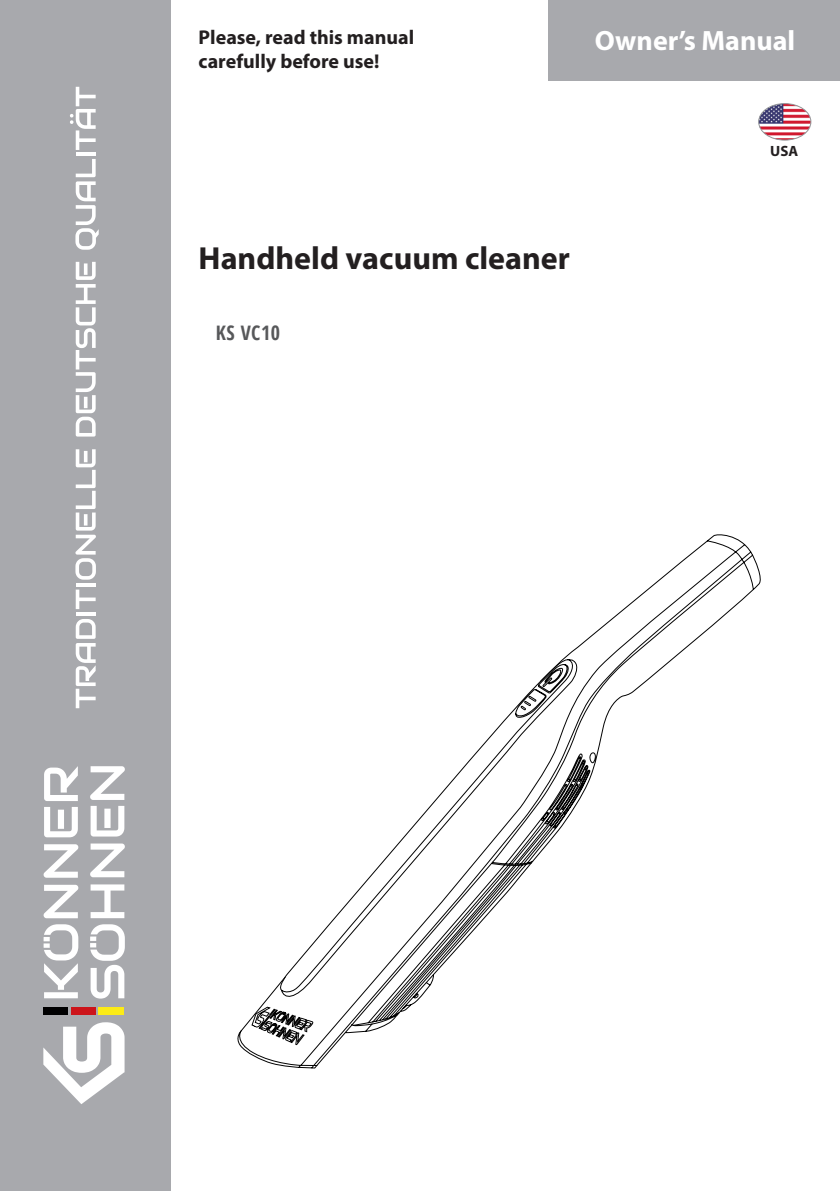
<style>
.page{position:relative;width:840px;height:1191px;background:#fff}
.page>*{position:absolute;margin:0;border:0;box-sizing:border-box;transform-origin:0 0}
.t1{font:700 32px "Myriad Pro";color:#231f20}
.t2{font:700 28px "Myriad Pro";color:#fff}
.t3{font:700 20px/24px "Myriad Pro";color:#231f20}
.t4{font:700 condensed 20px "Open Sans";letter-spacing:.03em;color:#57585a}
.t5{font:700 15px "Myriad Pro";color:#231f20}
</style>
<div class="page">
<div style="left:0;top:0;width:170px;height:1191px;background:#a8a9ad"></div>
<svg style="left:76px;top:619px;width:20px;height:89px"></svg>
<hr style="left:76px;top:612px;width:20px;height:3px;background:#fff">
<svg style="left:76px;top:589px;width:20px;height:20px"></svg>
<hr style="left:76px;top:583px;width:20px;height:4px;background:#fff">
<svg style="left:75px;top:449px;width:21px;height:130px"></svg>
<svg style="left:76px;top:262px;width:20px;height:174px"></svg>
<svg style="left:75px;top:159px;width:24px;height:91px"></svg>
<hr style="left:76px;top:153px;width:20px;height:3px;background:#fff">
<svg style="left:70px;top:87px;width:26px;height:63px"></svg>
<svg style="left:43px;top:1022px;width:82px;height:82px"></svg>
<svg style="left:43px;top:884px;width:36px;height:34px"></svg>
<svg style="left:43px;top:844px;width:36px;height:33px"></svg>
<svg style="left:44px;top:807px;width:34px;height:30px"></svg>
<svg style="left:44px;top:766px;width:34px;height:35px"></svg>
<svg style="left:90px;top:884px;width:35px;height:34px"></svg>
<svg style="left:90px;top:843px;width:35px;height:34px"></svg>
<svg style="left:90px;top:806px;width:35px;height:30px"></svg>
<svg style="left:90px;top:766px;width:35px;height:34px"></svg>
<svg style="left:44px;top:924px;width:35px;height:74px"></svg>
<svg style="left:90px;top:924px;width:35px;height:74px"></svg>
<div style="left:43px;top:1007px;width:25px;height:8px;background:#000001"></div>
<div style="left:71px;top:1007px;width:24px;height:8px;background:#cc141a"></div>
<div style="left:98px;top:1007px;width:26px;height:8px;background:#fceb17"></div>
<div style="left:548px;top:0;width:291px;height:81px;background:#a8a9ad"></div>
<svg style="left:237px;top:534px;width:524px;height:535px"></svg>
<svg style="left:277px;top:657px;width:302px;height:345px"></svg>
<svg style="left:251px;top:1006px;width:62px;height:39px"></svg>
<img style="left:759px;top:104px;width:51px;height:36px">
<div style="left:757px;top:103px;width:53px;height:37px;border:1px solid #939598;border-radius:50%"></div>
<p class="t3" style="left:198px;top:24px;width:217px">Please, read this manual carefully before use!</p>
<h2 class="t2" style="left:594px;top:22px;width:202px">Owner’s Manual</h2>
<h1 class="t1" style="left:198px;top:238px;width:372px">Handheld vacuum cleaner</h1>
<p class="t4" style="left:215px;top:318px;width:66px">KS VC10</p>
<p class="t5" style="left:769px;top:141px;width:30px">USA</p>
</div>
